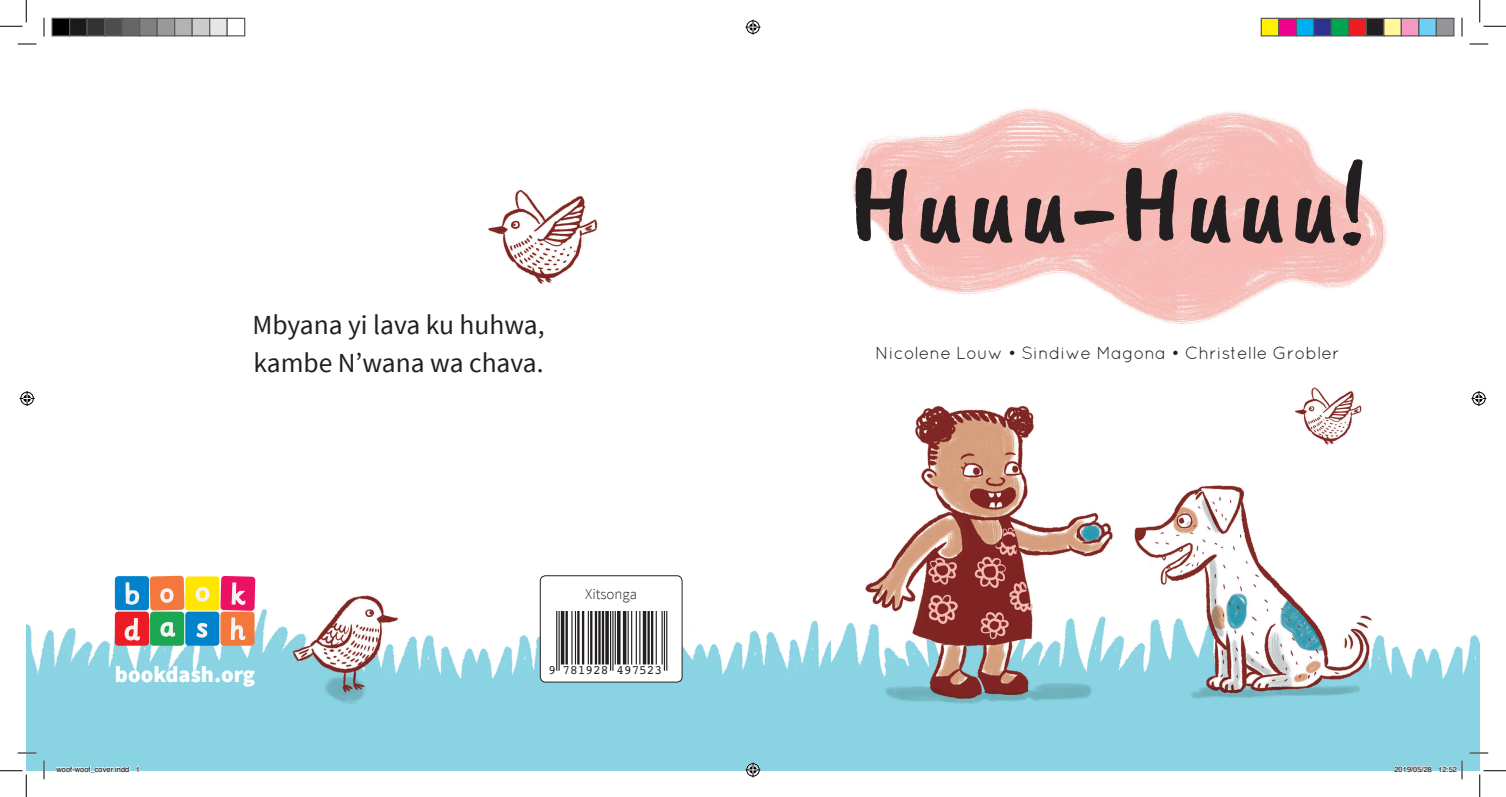
<style>
.page{position:relative;width:1506px;height:797px;background:#fff}
.page>*{position:absolute;margin:0;border:0;box-sizing:border-box;transform-origin:0 0}
.book-plate-title{font:112.5px "Caveat Brush";letter-spacing:.025em;color:#231f20}
.t1{font:27.5px/37.5px "Source Sans Pro";color:#231f20}
.t2{font:900 22.62px "Source Sans Pro";color:#fff}
.copyright-page-text{font:17.5px "Quicksand";color:#231f20}
.t3{font:300 15px "Source Sans Pro";color:#231f20}
.t4{font:12.75px "OCRB";color:#231f20}
.t5{font:7.5px "Helvetica";color:#000}
</style>
<div class="page">
<img style="left:26px;top:26px;width:1453px;height:744px">
<div style="left:185px;top:576px;width:34px;height:34px;background:#ffe500;border-radius:3px"></div>
<div style="left:115px;top:611px;width:34px;height:34px;background:#ed1c24;border-radius:3px"></div>
<div style="left:150px;top:611px;width:34px;height:34px;background:#1ca853;border-radius:3px"></div>
<div style="left:185px;top:611px;width:34px;height:34px;background:#0083ca;border-radius:3px"></div>
<div style="left:115px;top:576px;width:34px;height:34px;background:#0083ca;border-radius:3px"></div>
<div style="left:220px;top:611px;width:34px;height:34px;background:#f4783b;border-radius:3px"></div>
<svg style="left:126px;top:582px;width:13px;height:22px"></svg>
<svg style="left:150px;top:575px;width:34px;height:35px"></svg>
<svg style="left:196px;top:587px;width:13px;height:15px"></svg>
<svg style="left:220px;top:576px;width:35px;height:34px"></svg>
<svg style="left:124px;top:618px;width:16px;height:23px"></svg>
<svg style="left:160px;top:622px;width:16px;height:14px"></svg>
<svg style="left:196px;top:623px;width:11px;height:14px"></svg>
<svg style="left:231px;top:617px;width:14px;height:23px"></svg>
<div style="left:540px;top:575px;width:142px;height:107px;background:#fff;border-radius:5px"></div>
<div style="left:540px;top:575px;width:142px;height:107px;border:1px solid #231f20;border-radius:5px"></div>
<hr style="left:556px;top:611px;width:1px;height:59px;background:#231f20">
<hr style="left:558px;top:611px;width:1px;height:59px;background:#231f20">
<hr style="left:561px;top:611px;width:3px;height:53px;background:#231f20">
<hr style="left:565px;top:611px;width:3px;height:53px;background:#231f20">
<hr style="left:571px;top:611px;width:1px;height:53px;background:#231f20">
<hr style="left:575px;top:611px;width:1px;height:53px;background:#231f20">
<hr style="left:577px;top:611px;width:2px;height:53px;background:#231f20">
<hr style="left:582px;top:611px;width:2px;height:53px;background:#231f20">
<hr style="left:587px;top:611px;width:2px;height:53px;background:#231f20">
<hr style="left:590px;top:611px;width:2px;height:53px;background:#231f20">
<hr style="left:595px;top:611px;width:2px;height:53px;background:#231f20">
<hr style="left:598px;top:611px;width:2px;height:53px;background:#231f20">
<hr style="left:602px;top:611px;width:2px;height:53px;background:#231f20">
<svg style="left:605px;top:611px;width:4px;height:53px"></svg>
<hr style="left:610px;top:611px;width:1px;height:59px;background:#231f20">
<hr style="left:612px;top:611px;width:1px;height:59px;background:#231f20">
<hr style="left:614px;top:611px;width:2px;height:53px;background:#231f20">
<hr style="left:617px;top:611px;width:3px;height:53px;background:#231f20">
<hr style="left:623px;top:611px;width:3px;height:53px;background:#231f20">
<hr style="left:627px;top:611px;width:1px;height:53px;background:#231f20">
<hr style="left:631px;top:611px;width:1px;height:53px;background:#231f20">
<hr style="left:635px;top:611px;width:2px;height:53px;background:#231f20">
<hr style="left:639px;top:611px;width:1px;height:53px;background:#231f20">
<svg style="left:642px;top:611px;width:4px;height:53px"></svg>
<hr style="left:647px;top:611px;width:2px;height:53px;background:#231f20">
<hr style="left:651px;top:611px;width:2px;height:53px;background:#231f20">
<hr style="left:655px;top:611px;width:2px;height:53px;background:#231f20">
<hr style="left:661px;top:611px;width:1px;height:53px;background:#231f20">
<hr style="left:664px;top:611px;width:1px;height:59px;background:#231f20">
<hr style="left:666px;top:611px;width:1px;height:59px;background:#231f20">
<svg style="left:18px;top:43px;width:18px;height:2px"></svg>
<svg style="left:1469px;top:43px;width:19px;height:2px"></svg>
<svg style="left:18px;top:752px;width:18px;height:1px"></svg>
<svg style="left:1469px;top:752px;width:19px;height:1px"></svg>
<svg style="left:43px;top:18px;width:2px;height:18px"></svg>
<svg style="left:43px;top:760px;width:2px;height:19px"></svg>
<svg style="left:1461px;top:18px;width:1px;height:18px"></svg>
<svg style="left:0;top:0;width:27px;height:27px"></svg>
<svg style="left:0;top:770px;width:27px;height:27px"></svg>
<svg style="left:1479px;top:0;width:26px;height:27px"></svg>
<svg style="left:1479px;top:770px;width:26px;height:27px"></svg>
<svg style="left:745px;top:20px;width:15px;height:15px"></svg>
<svg style="left:745px;top:762px;width:15px;height:15px"></svg>
<svg style="left:20px;top:391px;width:15px;height:15px"></svg>
<svg style="left:1471px;top:391px;width:15px;height:15px"></svg>
<div style="left:52px;top:18px;width:18px;height:18px;background:#000"></div>
<div style="left:51px;top:18px;width:19px;height:18px;border:1px solid #595959"></div>
<div style="left:70px;top:18px;width:17px;height:18px;background:#1a1a1a"></div>
<div style="left:69px;top:18px;width:19px;height:18px;border:1px solid #595959"></div>
<div style="left:87px;top:18px;width:18px;height:18px;background:#333"></div>
<div style="left:86px;top:18px;width:19px;height:18px;border:1px solid #595959"></div>
<div style="left:105px;top:18px;width:17px;height:18px;background:#4d4d4d"></div>
<div style="left:104px;top:18px;width:19px;height:18px;border:1px solid #595959"></div>
<div style="left:122px;top:18px;width:18px;height:18px;background:#666"></div>
<div style="left:121px;top:18px;width:19px;height:18px;border:1px solid #595959"></div>
<div style="left:140px;top:18px;width:17px;height:18px;background:#808080"></div>
<div style="left:139px;top:18px;width:19px;height:18px;border:1px solid #595959"></div>
<div style="left:157px;top:18px;width:18px;height:18px;background:#999"></div>
<div style="left:156px;top:18px;width:19px;height:18px;border:1px solid #595959"></div>
<div style="left:175px;top:18px;width:17px;height:18px;background:#b3b3b3"></div>
<div style="left:174px;top:18px;width:19px;height:18px;border:1px solid #595959"></div>
<div style="left:192px;top:18px;width:18px;height:18px;background:#ccc"></div>
<div style="left:191px;top:18px;width:19px;height:18px;border:1px solid #595959"></div>
<div style="left:210px;top:18px;width:17px;height:18px;background:#e6e6e6"></div>
<div style="left:209px;top:18px;width:19px;height:18px;border:1px solid #595959"></div>
<div style="left:227px;top:18px;width:18px;height:18px;background:#fff"></div>
<div style="left:226px;top:18px;width:19px;height:18px;border:1px solid #595959"></div>
<div style="left:1261px;top:18px;width:17px;height:18px;background:#fff101"></div>
<div style="left:1260px;top:18px;width:19px;height:18px;border:1px solid #595959"></div>
<div style="left:1278px;top:18px;width:18px;height:18px;background:#ed028c"></div>
<div style="left:1278px;top:18px;width:18px;height:18px;border:1px solid #595959"></div>
<div style="left:1296px;top:18px;width:17px;height:18px;background:#00aeef"></div>
<div style="left:1295px;top:18px;width:19px;height:18px;border:1px solid #595959"></div>
<div style="left:1313px;top:18px;width:18px;height:18px;background:#2e3092"></div>
<div style="left:1313px;top:18px;width:18px;height:18px;border:1px solid #595959"></div>
<div style="left:1331px;top:18px;width:17px;height:18px;background:#00a54f"></div>
<div style="left:1330px;top:18px;width:19px;height:18px;border:1px solid #595959"></div>
<div style="left:1348px;top:18px;width:18px;height:18px;background:#ee1d23"></div>
<div style="left:1348px;top:18px;width:18px;height:18px;border:1px solid #595959"></div>
<div style="left:1366px;top:18px;width:17px;height:18px;background:#231f20"></div>
<div style="left:1365px;top:18px;width:19px;height:18px;border:1px solid #595959"></div>
<div style="left:1383px;top:18px;width:18px;height:18px;background:#fff79a"></div>
<div style="left:1383px;top:18px;width:18px;height:18px;border:1px solid #595959"></div>
<div style="left:1401px;top:18px;width:17px;height:18px;background:#f499c2"></div>
<div style="left:1400px;top:18px;width:19px;height:18px;border:1px solid #595959"></div>
<div style="left:1418px;top:18px;width:18px;height:18px;background:#6bcff6"></div>
<div style="left:1418px;top:18px;width:18px;height:18px;border:1px solid #595959"></div>
<div style="left:1436px;top:18px;width:17px;height:18px;background:#939598"></div>
<div style="left:1435px;top:18px;width:19px;height:18px;border:1px solid #595959"></div>
<svg style="left:56px;top:765px;width:73px;height:6px"></svg>
<svg style="left:136px;top:766px;width:3px;height:5px"></svg>
<svg style="left:1393px;top:765px;width:39px;height:6px"></svg>
<svg style="left:1438px;top:760px;width:24px;height:19px"></svg>
<p class="t1" style="left:252px;top:306px;width:294px">Mbyana yi lava ku huhwa, kambe N’wana wa chava.</p>
<p class="t3" style="left:585px;top:585px;width:53px">Xitsonga</p>
<p class="t2" style="left:115px;top:658px;width:142px">bookdash.org</p>
<p class="t4" style="left:548px;top:660px;width:115px">9 781928 497523</p>
<p class="book-plate-title" style="left:849px;top:141px;width:518px">Huuu-Huuu!</p>
<p class="copyright-page-text" style="left:875px;top:343px;width:466px">Nicolene Louw • Sindiwe Magona • Christelle Grobler</p>
<p class="t5" style="left:56px;top:763px;width:85px">woof-woof_cover.indd 1</p>
<p class="t5" style="left:1394px;top:763px;width:64px">2019/05/28 12:52</p>
</div>
